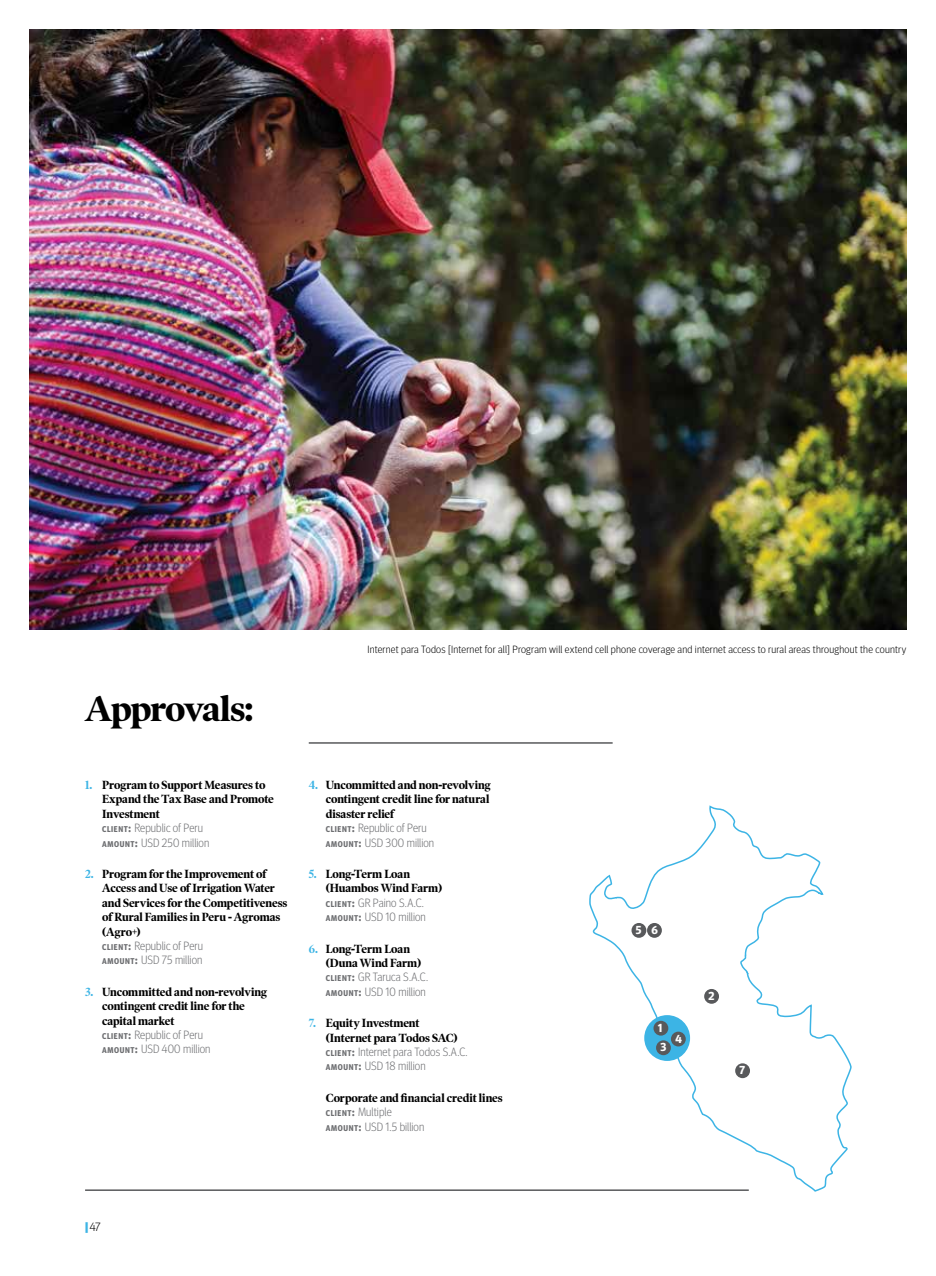
<style>
.page{position:relative;width:936px;height:1276px;background:#fff}
.page>*{position:absolute;margin:0;border:0;box-sizing:border-box;transform-origin:0 0}
.t1{font:700 36px "Poynter OS Disp";letter-spacing:-.03em;color:#000}
.t2{font:700 12px/14.4px "Poynter OS Disp";letter-spacing:-.01em;color:#000;scale:.95 1}
.t3{font:300 12px/14.4px "Meta Headline Pro";letter-spacing:.005em;color:#6d6e71;scale:.95 1}
.t4{font:300 12px "Meta Headline Pro";color:#000}
.t5{font:700 11.55px "Meta Headline Pro";color:#fff}
.t6{font:300 10.5px "Meta Headline Pro";letter-spacing:.02em;color:#000}
.s1{color:#3cb4e5}
.s2{font-weight:700;font-size:8.4px}
.s3{font-weight:700}
.s4{font-weight:900;color:#3cb4e5}
</style>
<div class="page">
<svg style="left:589px;top:805px;width:263px;height:387px"></svg>
<img style="left:29px;top:30px;width:877px;height:599px">
<div style="left:631px;top:923px;width:15px;height:15px;background:#58595b;border-radius:50%"></div>
<hr style="left:309px;top:742px;width:303px;height:1px;background:#58595b">
<div style="left:644px;top:1015px;width:46px;height:46px;background:#3cb4e5;border-radius:50%"></div>
<div style="left:653px;top:1020px;width:15px;height:15px;background:#58595b;border-radius:50%"></div>
<div style="left:735px;top:1063px;width:15px;height:15px;background:#58595b;border-radius:50%"></div>
<div style="left:704px;top:989px;width:15px;height:14px;background:#58595b;border-radius:50%"></div>
<div style="left:656px;top:1040px;width:14px;height:15px;background:#58595b;border-radius:50%"></div>
<div style="left:671px;top:1031px;width:14px;height:15px;background:#58595b;border-radius:50%"></div>
<div style="left:647px;top:923px;width:14px;height:15px;background:#58595b;border-radius:50%"></div>
<hr style="left:85px;top:1189px;width:663px;height:2px;background:#58595b">
<h1 class="t1" style="left:85px;top:688px;width:170px">Approvals:</h1>
<p class="t2" style="left:102px;top:777px;width:182px;text-indent:-17px"><span class="s1">1.</span> Program to Support Measures to<br>Expand the Tax Base and Promote<br>Investment</p>
<p class="t3" style="left:102px;top:820px;width:114px"><span class="s2">CLIENT</span><span class="s3">:</span> Republic of Peru<br><span class="s2">AMOUNT</span><span class="s3">:</span> USD 250 million</p>
<p class="t2" style="left:102px;top:866px;width:196px;text-indent:-17px"><span class="s1">2.</span> Program for the Improvement of<br>Access and Use of Irrigation Water and Services for the Competitiveness of Rural Families in Peru - Agromas (Agro+)</p>
<p class="t3" style="left:102px;top:937px;width:108px"><span class="s2">CLIENT</span><span class="s3">:</span> Republic of Peru<br><span class="s2">AMOUNT</span><span class="s3">:</span> USD 75 million</p>
<p class="t2" style="left:102px;top:984px;width:175px;text-indent:-17px"><span class="s1">3.</span> Uncommitted and non-revolving contingent credit line for the capital market</p>
<p class="t3" style="left:102px;top:1026px;width:116px"><span class="s2">CLIENT</span><span class="s3">:</span> Republic of Peru<br><span class="s2">AMOUNT</span><span class="s3">:</span> USD 400 million</p>
<p class="t6" style="left:367px;top:642px;width:540px">Internet para Todos [Internet for all] Program will extend cell phone coverage and internet access to rural areas throughout the country</p>
<p class="t2" style="left:326px;top:777px;width:175px;text-align:justify;text-indent:-17px"><span class="s1">4.</span> Uncommitted and non-revolving contingent credit line for natural disaster relief</p>
<p class="t3" style="left:326px;top:820px;width:116px"><span class="s2">CLIENT</span><span class="s3">:</span> Republic of Peru<br><span class="s2">AMOUNT</span><span class="s3">:</span> USD 300 million</p>
<p class="t2" style="left:326px;top:866px;width:124px;text-indent:-17px"><span class="s1">5.</span> Long-Term Loan (Huambos Wind Farm)</p>
<p class="t3" style="left:326px;top:894px;width:107px"><span class="s2">CLIENT</span><span class="s3">:</span> GR Paino S.A.C.<br><span class="s2">AMOUNT</span><span class="s3">:</span> USD 10 million</p>
<p class="t2" style="left:326px;top:941px;width:102px;text-indent:-17px"><span class="s1">6.</span> Long-Term Loan (Duna Wind Farm)</p>
<p class="t3" style="left:326px;top:969px;width:109px"><span class="s2">CLIENT</span><span class="s3">:</span> GR Taruca S.A.C.<br><span class="s2">AMOUNT</span><span class="s3">:</span> USD 10 million</p>
<p class="t2" style="left:326px;top:1016px;width:140px;text-indent:-17px"><span class="s1">7.</span> Equity Investment (Internet para Todos SAC)</p>
<p class="t3" style="left:326px;top:1043px;width:151px"><span class="s2">CLIENT</span><span class="s3">:</span> Internet para Todos S.A.C.<br><span class="s2">AMOUNT</span><span class="s3">:</span> USD 18 million</p>
<p class="t2" style="left:326px;top:1090px;width:188px">Corporate and financial credit lines</p>
<p class="t3" style="left:326px;top:1104px;width:105px"><span class="s2">CLIENT</span><span class="s3">:</span> Multiple<br><span class="s2">AMOUNT</span><span class="s3">:</span> USD 1.5 billion</p>
<p class="t5" style="left:636px;top:921px;width:7px">5</p>
<p class="t5" style="left:651px;top:921px;width:8px">6</p>
<p class="t5" style="left:658px;top:1018px;width:6px">1</p>
<p class="t5" style="left:660px;top:1038px;width:7px">3</p>
<p class="t5" style="left:675px;top:1029px;width:8px">4</p>
<p class="t5" style="left:708px;top:987px;width:8px">2</p>
<p class="t5" style="left:739px;top:1061px;width:7px">7</p>
<p class="t4" style="left:85px;top:1218px;width:17px"><span class="s4">|</span> 47</p>
</div>
